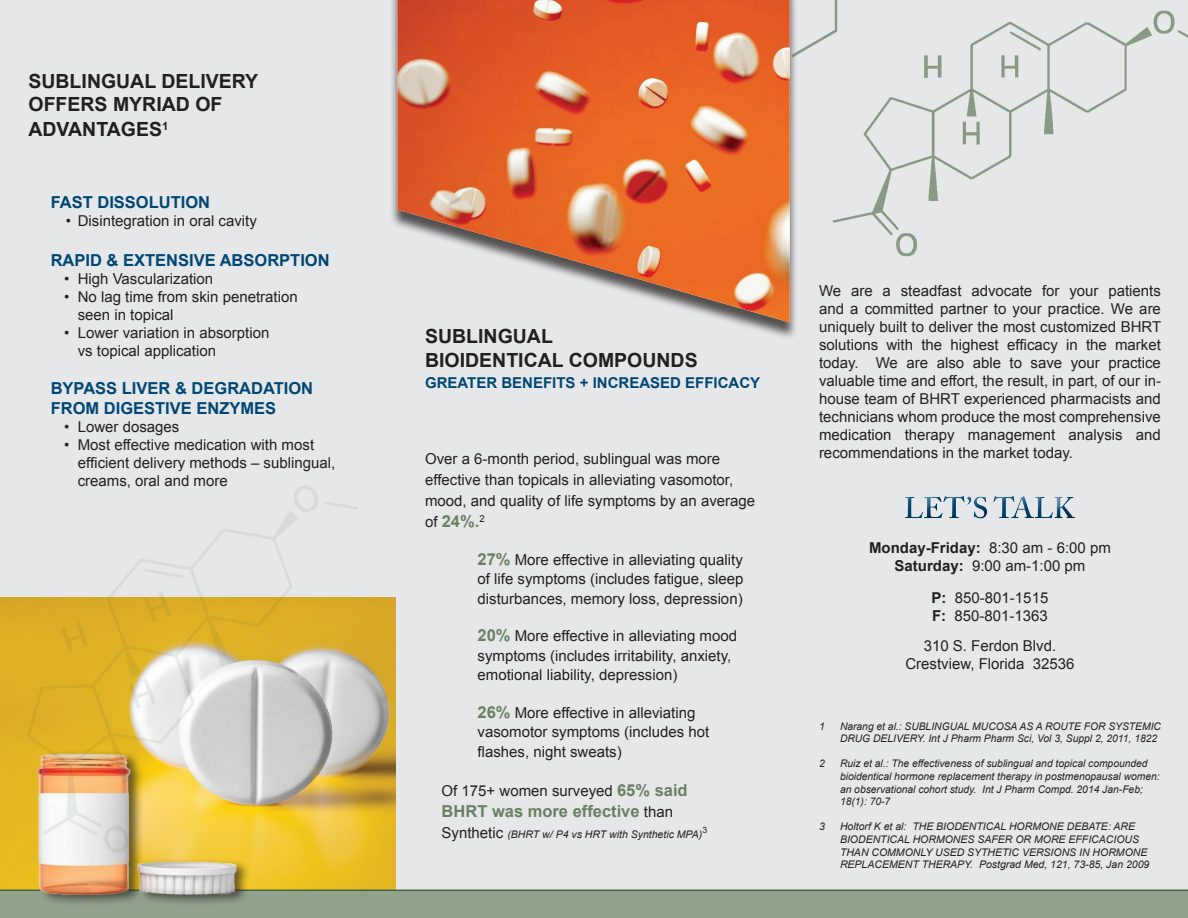
<style>
.page{position:relative;width:1188px;height:918px;background:#e6e7e9}
.page>*{position:absolute;margin:0;border:0;box-sizing:border-box;transform-origin:0 0}
.t1{font:700 19.5px/23.4px "Arial";color:#231f20}
.t2{font:700 16.5px/19.8px "Arial";color:#004773}
.t3{font:700 16.5px "Arial";color:#688063}
.t4{font:15px/18px "Arial";color:#231f20}
.t5{font:700 15px "Arial";color:#004773}
.t6{font:italic 10.5px/12.6px "Arial";color:#231f20}
.t7{font:8.7px "Arial";color:#231f20}
.s1{font-weight:400;font-size:15px;color:#231f20}
.s2{font-weight:700;font-size:16.5px;color:#688063}
.s3{font-weight:700;font-size:16.5px;color:#698165}
.s4{font-style:normal;font-size:15px}
.s5{font-weight:700}
</style>
<div class="page">
<div style="left:389px;top:0;width:409px;height:341px;background:#231f20;opacity:.75"></div>
<img style="left:397px;top:0;width:393px;height:322px">
<img style="left:792px;top:0;width:396px;height:274px">
<div style="left:0;top:890px;width:1188px;height:28px;background:#92a18c"></div>
<div style="left:904px;top:493px;width:172px;height:27px;background:#231f20;opacity:.75"></div>
<div style="left:36px;top:749px;width:215px;height:158px;background:#8f9e89"></div>
<img style="left:8px;top:895px;width:258px;height:7px">
<img style="left:0;top:485px;width:454px;height:410px">
<h1 class="t1" style="left:28px;top:70px;width:231px">SUBLINGUAL DELIVERY<br>OFFERS MYRIAD OF</h1>
<h1 class="t1" style="left:28px;top:118px;width:141px">ADVANTAGES<sup>1</sup></h1>
<p class="t2" style="left:51px;top:193px;width:161px">FAST DISSOLUTION</p>
<p class="t4" style="left:66px;top:212px;width:193px">• Disintegration in oral cavity</p>
<p class="t2" style="left:51px;top:251px;width:281px">RAPID &amp; EXTENSIVE ABSORPTION</p>
<p class="t4" style="left:64px;top:270px;width:151px">• High Vascularization</p>
<p class="t4" style="left:78px;top:288px;width:222px;text-indent:-14px">• No lag time from skin penetration seen in topical</p>
<p class="t4" style="left:78px;top:324px;width:193px;text-indent:-14px">• Lower variation in absorption vs topical application</p>
<p class="t2" style="left:51px;top:379px;width:264px">BYPASS LIVER &amp; DEGRADATION<br>FROM DIGESTIVE ENZYMES</p>
<p class="t4" style="left:64px;top:418px;width:117px">• Lower dosages</p>
<p class="t4" style="left:78px;top:436px;width:259px;text-indent:-14px">• Most effective medication with most efficient delivery methods – sublingual, creams, oral and more</p>
<h1 class="t1" style="left:425px;top:325px;width:274px;line-height:24px">SUBLINGUAL<br>BIOIDENTICAL COMPOUNDS</h1>
<p class="t5" style="left:425px;top:373px;width:337px">GREATER BENEFITS + INCREASED EFFICACY</p>
<p class="t4" style="left:425px;top:449px;width:332px;line-height:21px">Over a 6-month period, sublingual was more effective than topicals in alleviating vasomotor, mood, and quality of life symptoms by an average</p>
<p class="t3" style="left:425px;top:511px;width:61px"><span class="s1">of</span> 24%.<sup>2</sup></p>
<p class="t4" style="left:478px;top:550px;width:267px;line-height:19.5px;text-align:justify"><span class="s2">27%</span> More effective in alleviating quality of life symptoms (includes fatigue, sleep disturbances, memory loss, depression)</p>
<p class="t4" style="left:478px;top:626px;width:261px;line-height:19.5px"><span class="s3">20%</span> More effective in alleviating mood symptoms (includes irritability, anxiety, emotional liability, depression)</p>
<p class="t4" style="left:478px;top:703px;width:233px;line-height:19.5px"><span class="s2">26%</span> More effective in alleviating vasomotor symptoms (includes hot flashes, night sweats)</p>
<p class="t4" style="left:442px;top:782px;width:248px">Of 175+ women surveyed <span class="s2">65% said</span></p>
<p class="t3" style="left:442px;top:800px;width:233px">BHRT was more effective <span class="s1">than</span></p>
<p class="t6" style="left:442px;top:828px;width:262px"><span class="s4">Synthetic</span> (BHRT w/ P4 vs HRT with Synthetic MPA)</p>
<p class="t7" style="left:702px;top:824px;width:6px">3</p>
<p class="t4" style="left:819px;top:282px;width:344px;text-align:justify">We are a steadfast advocate for your patients and a committed partner to your practice. We are uniquely built to deliver the most customized BHRT solutions with the highest efficacy in the market today. We are also able to save your practice valuable time and effort, the result, in part, of our in&shy;house team of BHRT experienced pharmacists and technicians whom produce the most comprehensive medication therapy management analysis and recommendations in the market today.</p>
<p class="t4" style="left:869px;top:539px;width:243px;text-align:center"><span class="s5">Monday-Friday:</span> 8:30 am - 6:00 pm<br><span class="s5">Saturday:</span> 9:00 am-1:00 pm</p>
<p class="t4" style="left:932px;top:589px;width:118px"><span class="s5">P:</span> 850-801-1515<br><span class="s5">F:</span> 850-801-1363</p>
<p class="t4" style="left:905px;top:637px;width:171px;text-align:center">310 S. Ferdon Blvd.<br>Crestview, Florida 32536</p>
<p class="t6" style="left:819px;top:720px;width:7px">1</p>
<p class="t6" style="left:840px;top:720px;width:322px">Narang et al.: SUBLINGUAL MUCOSA AS A ROUTE FOR SYSTEMIC<br>DRUG DELIVERY. Int J Pharm Pharm Sci, Vol 3, Suppl 2, 2011, 1822</p>
<p class="t6" style="left:819px;top:758px;width:7px">2</p>
<p class="t6" style="left:840px;top:758px;width:321px">Ruiz et al.: The effectiveness of sublingual and topical compounded bioidentical hormone replacement therapy in postmenopausal women: an observational cohort study. Int J Pharm Compd. 2014 Jan-Feb; 18(1): 70-7</p>
<p class="t6" style="left:819px;top:821px;width:7px">3</p>
<p class="t6" style="left:840px;top:821px;width:311px">Holtorf K et al: THE BIODENTICAL HORMONE DEBATE: ARE BIODENTICAL HORMONES SAFER OR MORE EFFICACIOUS THAN COMMONLY USED SYTHETIC VERSIONS IN HORMONE REPLACEMENT THERAPY. Postgrad Med, 121, 73-85, Jan 2009</p>
</div>
